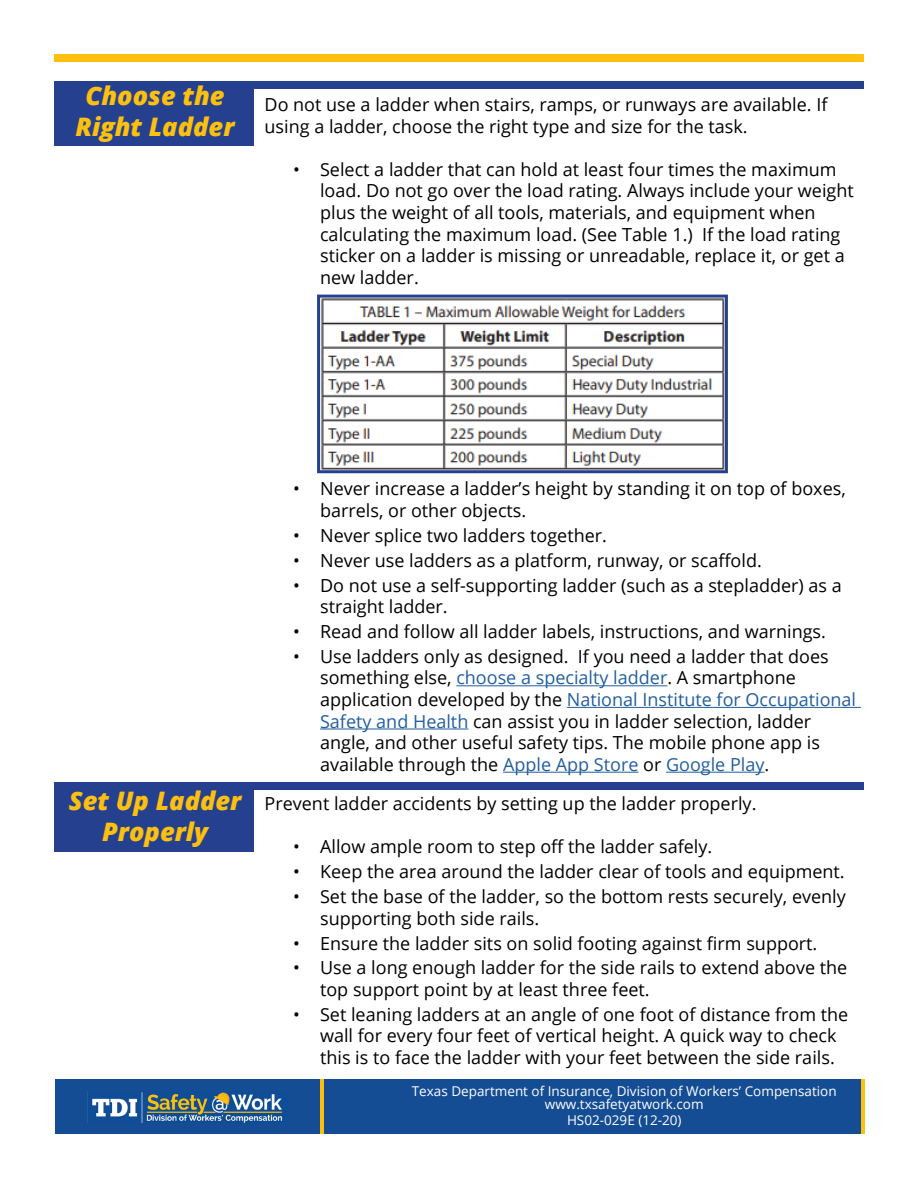
<style>
.page{position:relative;width:918px;height:1188px;background:#fff}
.page>*{position:absolute;margin:0;border:0;box-sizing:border-box;transform-origin:0 0}
.t1{font:italic 800 25.5px/30.6px "Open Sans";color:#fec00f;text-align:center}
.t2{font:18px/21.6px "Open Sans";color:#000}
.t3{font:13.5px/13.5px "Open Sans";color:#fff;text-align:center}
.s1{color:#215e9e}
</style>
<div class="page">
<div style="left:54px;top:81px;width:199px;height:65px;background:#25408f"></div>
<img style="left:321px;top:299px;width:403px;height:170px">
<div style="left:317px;top:295px;width:411px;height:178px;border:3px solid #25408f"></div>
<div style="left:54px;top:782px;width:199px;height:70px;background:#25408f"></div>
<div style="left:55px;top:1080px;width:810px;height:54px;background:#154d94"></div>
<img style="left:91px;top:1092px;width:192px;height:31px">
<hr style="left:861px;top:1080px;width:4px;height:54px;background:#fec00f">
<hr style="left:320px;top:1080px;width:4px;height:54px;background:#fec00f">
<div style="left:253px;top:782px;width:611px;height:7px;background:#25408f"></div>
<div style="left:253px;top:81px;width:611px;height:7px;background:#25408f"></div>
<div style="left:54px;top:54px;width:810px;height:7px;background:#fec00f"></div>
<hr style="left:456px;top:685px;width:211px;height:1px;background:#215e9e">
<hr style="left:567px;top:707px;width:294px;height:1px;background:#215e9e">
<hr style="left:320px;top:729px;width:148px;height:1px;background:#215e9e">
<hr style="left:503px;top:772px;width:136px;height:1px;background:#215e9e">
<hr style="left:666px;top:772px;width:99px;height:1px;background:#215e9e">
<h1 class="t1" style="left:76px;top:79px;width:160px">Choose the<br>Right Ladder</h1>
<p class="t2" style="left:265px;top:93px;width:564px">Do not use a ladder when stairs, ramps, or runways are available. If using a ladder, choose the right type and size for the task.</p>
<p class="t2" style="left:320px;top:158px;width:535px;text-indent:-27px">• Select a ladder that can hold at least four times the maximum load. Do not go over the load rating. Always include your weight plus the weight of all tools, materials, and equipment when calculating the maximum load. (See Table 1.) If the load rating sticker on a ladder is missing or unreadable, replace it, or get a new ladder.</p>
<p class="t2" style="left:320px;top:478px;width:527px;text-indent:-27px">• Never increase a ladder’s height by standing it on top of boxes, barrels, or other objects.</p>
<p class="t2" style="left:293px;top:524px;width:315px">• Never splice two ladders together.</p>
<p class="t2" style="left:293px;top:549px;width:470px">• Never use ladders as a platform, runway, or scaffold.</p>
<p class="t2" style="left:320px;top:574px;width:523px;text-indent:-27px">• Do not use a self-supporting ladder (such as a stepladder) as a straight ladder.</p>
<p class="t2" style="left:293px;top:620px;width:534px">• Read and follow all ladder labels, instructions, and warnings.</p>
<p class="t2" style="left:320px;top:645px;width:538px;text-indent:-27px">• Use ladders only as designed. If you need a ladder that does something else, <span class="s1">choose a specialty ladder</span>. A smartphone application developed by the <span class="s1">National Institute for Occupational Safety and Health</span> can assist you in ladder selection, ladder angle, and other useful safety tips. The mobile phone app is available through the <span class="s1">Apple App Store</span> or <span class="s1">Google Play</span>.</p>
<h1 class="t1" style="left:69px;top:785px;width:174px">Set Up Ladder<br>Properly</h1>
<p class="t2" style="left:265px;top:792px;width:493px">Prevent ladder accidents by setting up the ladder properly.</p>
<p class="t2" style="left:293px;top:836px;width:421px">• Allow ample room to step off the ladder safely.</p>
<p class="t2" style="left:293px;top:861px;width:553px">• Keep the area around the ladder clear of tools and equipment.</p>
<p class="t2" style="left:320px;top:885px;width:527px;text-indent:-27px">• Set the base of the ladder, so the bottom rests securely, evenly supporting both side rails.</p>
<p class="t2" style="left:293px;top:932px;width:526px">• Ensure the ladder sits on solid footing against firm support.</p>
<p class="t2" style="left:320px;top:957px;width:529px;text-indent:-27px">• Use a long enough ladder for the side rails to extend above the top support point by at least three feet.</p>
<p class="t2" style="left:320px;top:1003px;width:530px;text-indent:-27px">• Set leaning ladders at an angle of one foot of distance from the wall for every four feet of vertical height. A quick way to check this is to face the ladder with your feet between the side rails.</p>
<p class="t3" style="left:412px;top:1084px;width:426px">Texas Department of Insurance, Division of Workers’ Compensation www.txsafetyatwork.com</p>
<p class="t3" style="left:567px;top:1113px;width:116px">HS02-029E (12-20)</p>
</div>
